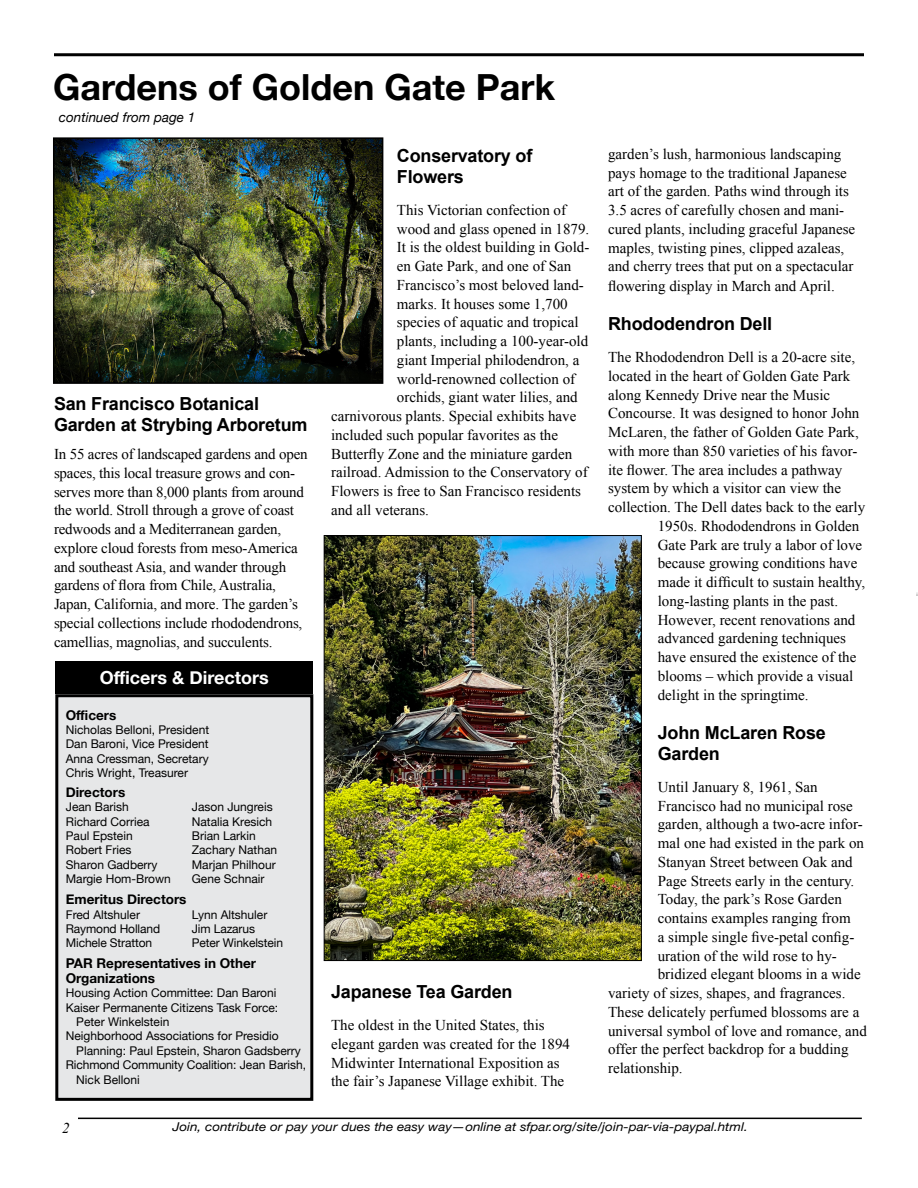
<style>
.page{position:relative;width:918px;height:1188px;background:#fff}
.page>*{position:absolute;margin:0;border:0;box-sizing:border-box;transform-origin:0 0}
.t1{font:700 36px "Helvetica Neue";color:#000}
.t2{font:700 18px/21px "Arial";letter-spacing:-.01em;color:#000}
.t3{font:700 18px "Helvetica Neue";color:#fff}
.t4{font:15px/18.9px "Times New Roman";color:#000}
.t5{font:italic 15px "Times New Roman";color:#000}
.t6{font:700 13.5px/14.4px "Helvetica Neue";color:#000}
.t7{font:italic 13.5px "Helvetica Neue";color:#000}
.t8{font:italic 12.15px "Helvetica Neue";color:#000;scale:1.11 1}
.t9{font:12px/14.4px "Helvetica Neue";color:#000;text-align:justify}
</style>
<div class="page">
<hr style="left:54px;top:1118px;width:808px;height:1px;background:#000">
<div style="left:54px;top:1112px;width:24px;height:33px;background:#fff"></div>
<hr style="left:54px;top:53px;width:810px;height:3px;background:#000">
<div style="left:57px;top:696px;width:255px;height:403px;background:#e6e7e8"></div>
<div style="left:55px;top:694px;width:258px;height:407px;border:3px solid #000"></div>
<div style="left:55px;top:662px;width:258px;height:32px;background:#000"></div>
<img style="left:56px;top:140px;width:324px;height:241px">
<div style="left:53px;top:137px;width:330px;height:247px;border:2px solid #000"></div>
<img style="left:326px;top:537px;width:314px;height:422px">
<div style="left:324px;top:535px;width:318px;height:426px;border:1px solid #000"></div>
<h1 class="t1" style="left:53px;top:59px;width:503px">Gardens of Golden Gate Park</h1>
<p class="t7" style="left:59px;top:108px;width:138px">continued from page 1</p>
<p class="t2" style="left:54px;top:394px;width:255px">San Francisco Botanical<br>Garden at Strybing Arboretum</p>
<p class="t4" style="left:54px;top:445px;width:255px">In 55 acres of landscaped gardens and open spaces, this local treasure grows and con&shy;serves more than 8,000 plants from around the world. Stroll through a grove of coast redwoods and a Mediterranean garden, explore cloud forests from meso-America and southeast Asia, and wander through gardens of flora from Chile, Australia, Japan, California, and more. The garden’s special collections include rhododendrons, camellias, magnolias, and succulents.</p>
<p class="t3" style="left:100px;top:663px;width:171px">Officers &amp; Directors</p>
<p class="t6" style="left:66px;top:708px;width:52px">Officers</p>
<p class="t9" style="left:66px;top:723px;width:145px">Nicholas Belloni, President Dan Baroni, Vice President Anna Cressman, Secretary Chris Wright, Treasurer</p>
<p class="t6" style="left:66px;top:785px;width:61px">Directors</p>
<p class="t9" style="left:66px;top:800px;width:65px">Jean Barish</p>
<p class="t9" style="left:192px;top:800px;width:82px">Jason Jungreis</p>
<p class="t9" style="left:66px;top:815px;width:85px">Richard Corriea</p>
<p class="t9" style="left:192px;top:815px;width:82px">Natalia Kresich</p>
<p class="t9" style="left:66px;top:829px;width:68px">Paul Epstein</p>
<p class="t9" style="left:192px;top:829px;width:66px">Brian Larkin</p>
<p class="t9" style="left:66px;top:844px;width:67px">Robert Fries</p>
<p class="t9" style="left:192px;top:844px;width:87px">Zachary Nathan</p>
<p class="t9" style="left:66px;top:858px;width:93px">Sharon Gadberry</p>
<p class="t9" style="left:192px;top:858px;width:86px">Marjan Philhour</p>
<p class="t9" style="left:66px;top:872px;width:106px">Margie Hom-Brown</p>
<p class="t9" style="left:192px;top:872px;width:74px">Gene Schnair</p>
<p class="t6" style="left:66px;top:893px;width:122px">Emeritus Directors</p>
<p class="t9" style="left:66px;top:908px;width:76px">Fred Altshuler</p>
<p class="t9" style="left:192px;top:908px;width:77px">Lynn Altshuler</p>
<p class="t9" style="left:66px;top:922px;width:96px">Raymond Holland</p>
<p class="t9" style="left:192px;top:922px;width:65px">Jim Lazarus</p>
<p class="t9" style="left:66px;top:937px;width:88px">Michele Stratton</p>
<p class="t9" style="left:192px;top:937px;width:93px">Peter Winkelstein</p>
<p class="t6" style="left:66px;top:957px;width:192px">PAR Representatives in Other<br>Organizations</p>
<p class="t9" style="left:66px;top:986px;width:212px">Housing Action Committee: Dan Baroni</p>
<p class="t9" style="left:66px;top:1001px;width:214px">Kaiser Permanente Citizens Task Force:</p>
<p class="t9" style="left:76px;top:1015px;width:95px">Peter Winkelstein</p>
<p class="t9" style="left:66px;top:1030px;width:214px">Neighborhood Associations for Presidio</p>
<p class="t9" style="left:76px;top:1044px;width:226px">Planning: Paul Epstein, Sharon Gadsberry</p>
<p class="t9" style="left:66px;top:1058px;width:242px">Richmond Community Coalition: Jean Barish,</p>
<p class="t9" style="left:76px;top:1073px;width:65px">Nick Belloni</p>
<p class="t2" style="left:397px;top:145px;width:137px">Conservatory of<br>Flowers</p>
<p class="t4" style="left:397px;top:200px;width:171px">This Victorian confection of</p>
<p class="t4" style="left:397px;top:219px;width:194px">wood and glass opened in 1879.</p>
<p class="t4" style="left:397px;top:238px;width:194px">It is the oldest building in Gold-</p>
<p class="t4" style="left:397px;top:256px;width:176px">en Gate Park, and one of San</p>
<p class="t4" style="left:397px;top:275px;width:189px">Francisco’s most beloved land-</p>
<p class="t4" style="left:397px;top:294px;width:172px">marks. It houses some 1,700</p>
<p class="t4" style="left:397px;top:313px;width:183px">species of aquatic and tropical</p>
<p class="t4" style="left:397px;top:331px;width:193px">plants, including a 100-year-old</p>
<p class="t4" style="left:397px;top:350px;width:184px">giant Imperial philodendron, a</p>
<p class="t4" style="left:397px;top:369px;width:180px">world-renowned collection of</p>
<p class="t4" style="left:397px;top:388px;width:182px">orchids, giant water lilies, and</p>
<p class="t4" style="left:331px;top:406px;width:247px">carnivorous plants. Special exhibits have</p>
<p class="t4" style="left:331px;top:425px;width:229px">included such popular favorites as the</p>
<p class="t4" style="left:331px;top:444px;width:243px">Butterfly Zone and the miniature garden</p>
<p class="t4" style="left:331px;top:463px;width:258px">railroad. Admission to the Conservatory of</p>
<p class="t4" style="left:331px;top:481px;width:251px">Flowers is free to San Francisco residents</p>
<p class="t4" style="left:331px;top:500px;width:99px">and all veterans.</p>
<p class="t2" style="left:331px;top:982px;width:183px">Japanese Tea Garden</p>
<p class="t4" style="left:331px;top:1015px;width:241px">The oldest in the United States, this elegant garden was created for the 1894<br>Midwinter International Exposition as the fair’s Japanese Village exhibit. The</p>
<p class="t4" style="left:608px;top:144px;width:249px">garden’s lush, harmonious landscaping pays homage to the traditional Japanese art of the garden. Paths wind through its 3.5 acres of carefully chosen and mani&shy;cured plants, including graceful Japanese maples, twisting pines, clipped azaleas, and cherry trees that put on a spectacular flowering display in March and April.</p>
<p class="t2" style="left:608px;top:314px;width:166px">Rhododendron Dell</p>
<p class="t4" style="left:608px;top:347px;width:249px">The Rhododendron Dell is a 20-acre site,</p>
<p class="t4" style="left:608px;top:366px;width:244px">located in the heart of Golden Gate Park</p>
<p class="t4" style="left:608px;top:385px;width:224px">along Kennedy Drive near the Music</p>
<p class="t4" style="left:608px;top:404px;width:253px">Concourse. It was designed to honor John</p>
<p class="t4" style="left:608px;top:422px;width:252px">McLaren, the father of Golden Gate Park,</p>
<p class="t4" style="left:608px;top:441px;width:251px">with more than 850 varieties of his favor-</p>
<p class="t4" style="left:608px;top:460px;width:236px">ite flower. The area includes a pathway</p>
<p class="t4" style="left:608px;top:479px;width:234px">system by which a visitor can view the</p>
<p class="t4" style="left:608px;top:497px;width:259px">collection. The Dell dates back to the early</p>
<p class="t4" style="left:658px;top:516px;width:203px">1950s. Rhododendrons in Golden</p>
<p class="t4" style="left:658px;top:535px;width:206px">Gate Park are truly a labor of love</p>
<p class="t4" style="left:658px;top:554px;width:201px">because growing conditions have</p>
<p class="t4" style="left:658px;top:572px;width:209px">made it difficult to sustain healthy,</p>
<p class="t4" style="left:658px;top:591px;width:182px">long-lasting plants in the past.</p>
<p class="t4" style="left:658px;top:610px;width:199px">However, recent renovations and</p>
<p class="t4" style="left:658px;top:629px;width:190px">advanced gardening techniques</p>
<p class="t4" style="left:658px;top:647px;width:200px">have ensured the existence of the</p>
<p class="t4" style="left:658px;top:666px;width:197px">blooms – which provide a visual</p>
<p class="t4" style="left:658px;top:685px;width:152px">delight in the springtime.</p>
<p class="t2" style="left:658px;top:722px;width:170px">John McLaren Rose<br>Garden</p>
<p class="t4" style="left:658px;top:777px;width:161px">Until January 8, 1961, San</p>
<p class="t4" style="left:658px;top:796px;width:196px">Francisco had no municipal rose</p>
<p class="t4" style="left:658px;top:815px;width:207px">garden, although a two-acre infor-</p>
<p class="t4" style="left:658px;top:833px;width:208px">mal one had existed in the park on</p>
<p class="t4" style="left:658px;top:852px;width:196px">Stanyan Street between Oak and</p>
<p class="t4" style="left:658px;top:871px;width:198px">Page Streets early in the century.</p>
<p class="t4" style="left:658px;top:890px;width:186px">Today, the park’s Rose Garden</p>
<p class="t4" style="left:658px;top:908px;width:194px">contains examples ranging from</p>
<p class="t4" style="left:658px;top:927px;width:198px">a simple single five-petal config-</p>
<p class="t4" style="left:658px;top:946px;width:181px">uration of the wild rose to hy-</p>
<p class="t4" style="left:658px;top:965px;width:204px">bridized elegant blooms in a wide</p>
<p class="t4" style="left:608px;top:983px;width:239px">variety of sizes, shapes, and fragrances.</p>
<p class="t4" style="left:608px;top:1002px;width:253px">These delicately perfumed blossoms are a</p>
<p class="t4" style="left:608px;top:1021px;width:260px">universal symbol of love and romance, and</p>
<p class="t4" style="left:608px;top:1040px;width:242px">offer the perfect backdrop for a budding</p>
<p class="t4" style="left:608px;top:1058px;width:76px">relationship.</p>
<p class="t5" style="left:62px;top:1118px;width:9px">2</p>
<p class="t8" style="left:172px;top:1118px;width:520px">Join, contribute or pay your dues the easy way—online at sfpar.org/site/join-par-via-paypal.html.</p>
</div>
